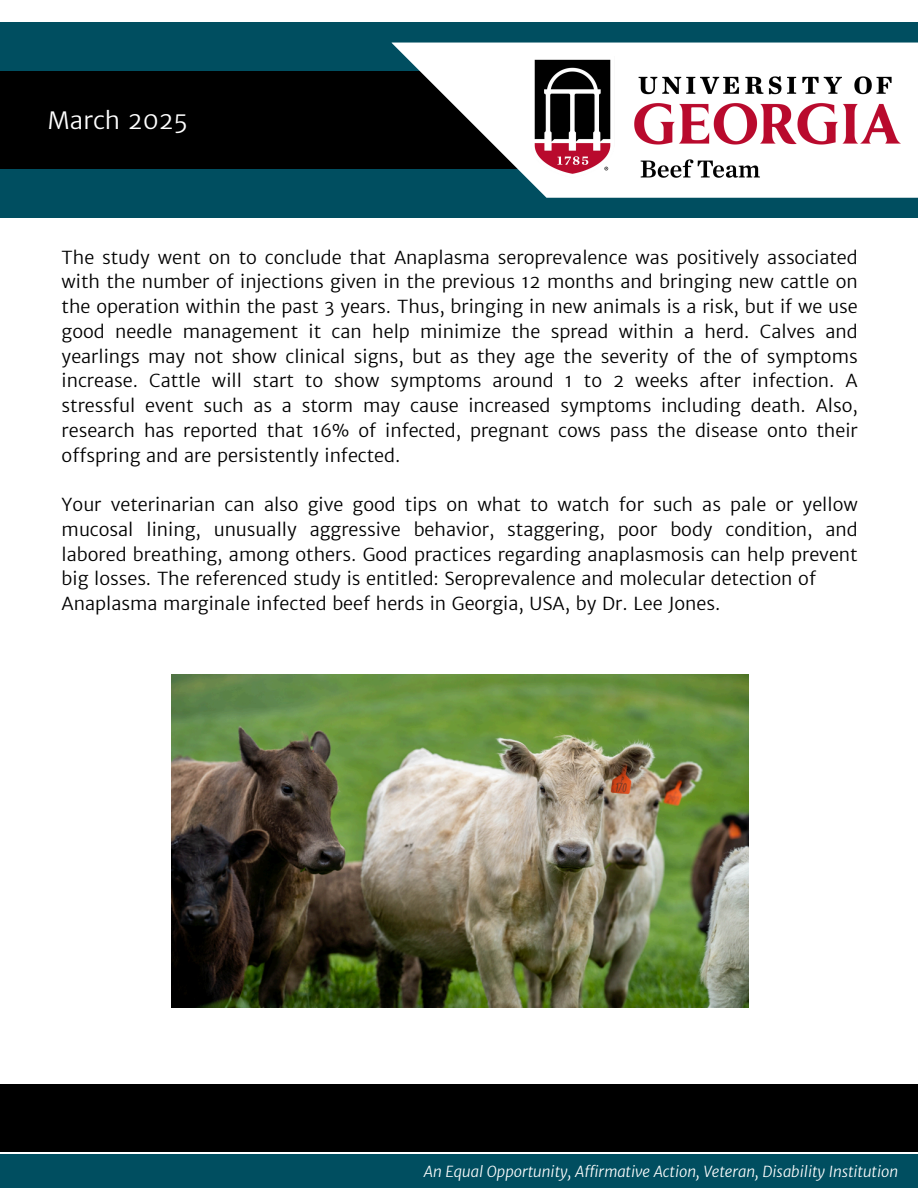
<style>
.page{position:relative;width:918px;height:1188px;background:#fff}
.page>*{position:absolute;margin:0;border:0;box-sizing:border-box;transform-origin:0 0}
.t1{font:300 24px "Merriweather Sans";color:#fff}
.t2{font:300 18px/24.8px "Merriweather Sans";color:#000;text-align:justify}
.t3{font:italic 300 15px "Merriweather Sans";color:#fff}
</style>
<div class="page">
<div style="left:0;top:1084px;width:918px;height:68px;background:#000"></div>
<div style="left:0;top:22px;width:918px;height:196px;background:#004e60"></div>
<div style="left:0;top:71px;width:918px;height:98px;background:#000"></div>
<svg style="left:392px;top:43px;width:526px;height:155px;fill:#fff"></svg>
<img style="left:532px;top:57px;width:369px;height:128px">
<div style="left:0;top:1154px;width:918px;height:34px;background:#004e60"></div>
<img style="left:171px;top:675px;width:577px;height:332px">
<h2 class="t1" style="left:47px;top:105px;width:142px">March 2025</h2>
<p class="t2" style="left:62px;top:245px;width:798px">The study went on to conclude that Anaplasma seroprevalence was positively associated with the number of injections given in the previous 12 months and bringing new cattle on the operation within the past 3 years. Thus, bringing in new animals is a risk, but if we use good needle management it can help minimize the spread within a herd. Calves and yearlings may not show clinical signs, but as they age the severity of the of symptoms increase. Cattle will start to show symptoms around 1 to 2 weeks after infection. A stressful event such as a storm may cause increased symptoms including death. Also, research has reported that 16% of infected, pregnant cows pass the disease onto their offspring and are persistently infected.</p>
<h1 class="t2" style="left:62px;top:492px;width:798px;text-align:left">Your veterinarian can also give good tips on what to watch for such as pale or yellow mucosal lining, unusually aggressive behavior, staggering, poor body condition, and labored breathing, among others. Good practices regarding anaplasmosis can help prevent big losses. The referenced study is entitled: Seroprevalence and molecular detection of Anaplasma marginale infected beef herds in Georgia, USA, by Dr. Lee Jones.</h1>
<h2 class="t3" style="left:424px;top:1163px;width:476px">An Equal Opportunity, Affirmative Action, Veteran, Disability Institution</h2>
</div>
